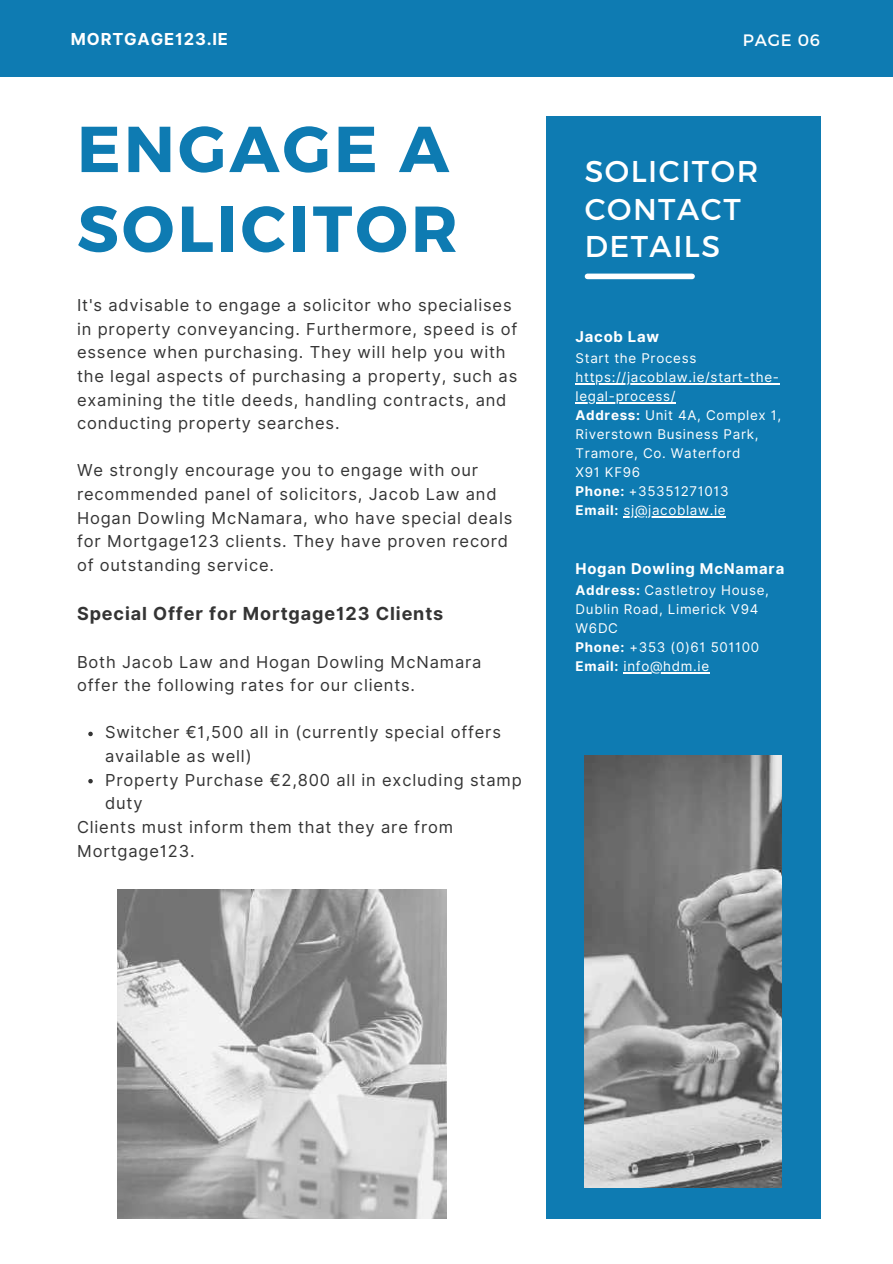
<style>
.page{position:relative;width:893px;height:1264px;background:#fff}
.page>*{position:absolute;margin:0;border:0;box-sizing:border-box;transform-origin:0 0}
.t1{font:700 64.8px/79.8px "Montserrat";letter-spacing:.05em;color:#0e7bb2}
.t2{font:30px/37px "Montserrat";letter-spacing:.05em;color:#fff}
.t3{font:700 18px "Inter";letter-spacing:.05em;color:#343434}
.t4{font:16.5px/23.5px "Inter";letter-spacing:.05em;color:#343434}
.t5{font:700 16.5px "Inter";letter-spacing:.05em;color:#fff}
.t6{font:16.5px "Montserrat";letter-spacing:.05em;color:#fff}
.t7{font:700 14.85px "Inter";letter-spacing:.05em;color:#fff}
.t8{font:13.35px/18.9px "Inter";letter-spacing:.05em;color:#fff}
.s1{font-weight:700}
</style>
<div class="page">
<div style="left:546px;top:116px;width:274px;height:1102px;background:#0e7bb2"></div>
<img style="left:584px;top:755px;width:197px;height:432px">
<img style="left:117px;top:890px;width:329px;height:328px">
<svg style="left:88px;top:731px;width:5px;height:5px"></svg>
<svg style="left:88px;top:779px;width:5px;height:4px"></svg>
<hr style="left:575px;top:383px;width:204px;height:1px;background:#fff">
<hr style="left:575px;top:402px;width:101px;height:1px;background:#fff">
<hr style="left:623px;top:516px;width:103px;height:1px;background:#fff">
<hr style="left:623px;top:672px;width:86px;height:1px;background:#fff">
<div style="left:0;top:0;width:892px;height:77px;background:#0e7bb2"></div>
<div style="left:587px;top:273px;width:105px;height:6px;background:#fff"></div>
<p class="t5" style="left:71px;top:29px;width:159px">MORTGAGE123.IE</p>
<p class="t6" style="left:742px;top:29px;width:79px">PAGE 06</p>
<h1 class="t1" style="left:77px;top:106px;width:382px">ENGAGE A<br>SOLICITOR</h1>
<p class="t4" style="left:77px;top:293px;width:442px">It's advisable to engage a solicitor who specialises in property conveyancing. Furthermore, speed is of essence when purchasing. They will help you with the legal aspects of purchasing a property, such as examining the title deeds, handling contracts, and conducting property searches.</p>
<p class="t4" style="left:77px;top:458px;width:437px">We strongly encourage you to engage with our recommended panel of solicitors, Jacob Law and Hogan Dowling McNamara, who have special deals for Mortgage123 clients. They have proven record of outstanding service.</p>
<p class="t3" style="left:77px;top:603px;width:368px">Special Offer for Mortgage123 Clients</p>
<p class="t4" style="left:77px;top:649px;width:406px">Both Jacob Law and Hogan Dowling McNamara offer the following rates for our clients.</p>
<p class="t4" style="left:105px;top:720px;width:418px">Switcher €1,500 all in (currently special offers available as well)<br>Property Purchase €2,800 all in excluding stamp duty</p>
<p class="t4" style="left:77px;top:815px;width:377px">Clients must inform them that they are from<br>Mortgage123.</p>
<h2 class="t2" style="left:584px;top:152px;width:175px">SOLICITOR<br>CONTACT<br>DETAILS</h2>
<p class="t7" style="left:575px;top:328px;width:85px">Jacob Law</p>
<p class="t8" style="left:575px;top:349px;width:207px">Start the Process https://jacoblaw.ie/start-the&shy;legal-process/<br><span class="s1">Address:</span> Unit 4A, Complex 1,<br>Riverstown Business Park,<br>Tramore, Co. Waterford<br>X91 KF96<br><span class="s1">Phone:</span> +35351271013<br><span class="s1">Email:</span> sj@jacoblaw.ie</p>
<p class="t7" style="left:575px;top:560px;width:210px">Hogan Dowling McNamara</p>
<p class="t8" style="left:575px;top:581px;width:195px"><span class="s1">Address:</span> Castletroy House,<br>Dublin Road, Limerick V94<br>W6DC<br><span class="s1">Phone:</span> +353 (0)61 501100<br><span class="s1">Email:</span> info@hdm.ie</p>
</div>
